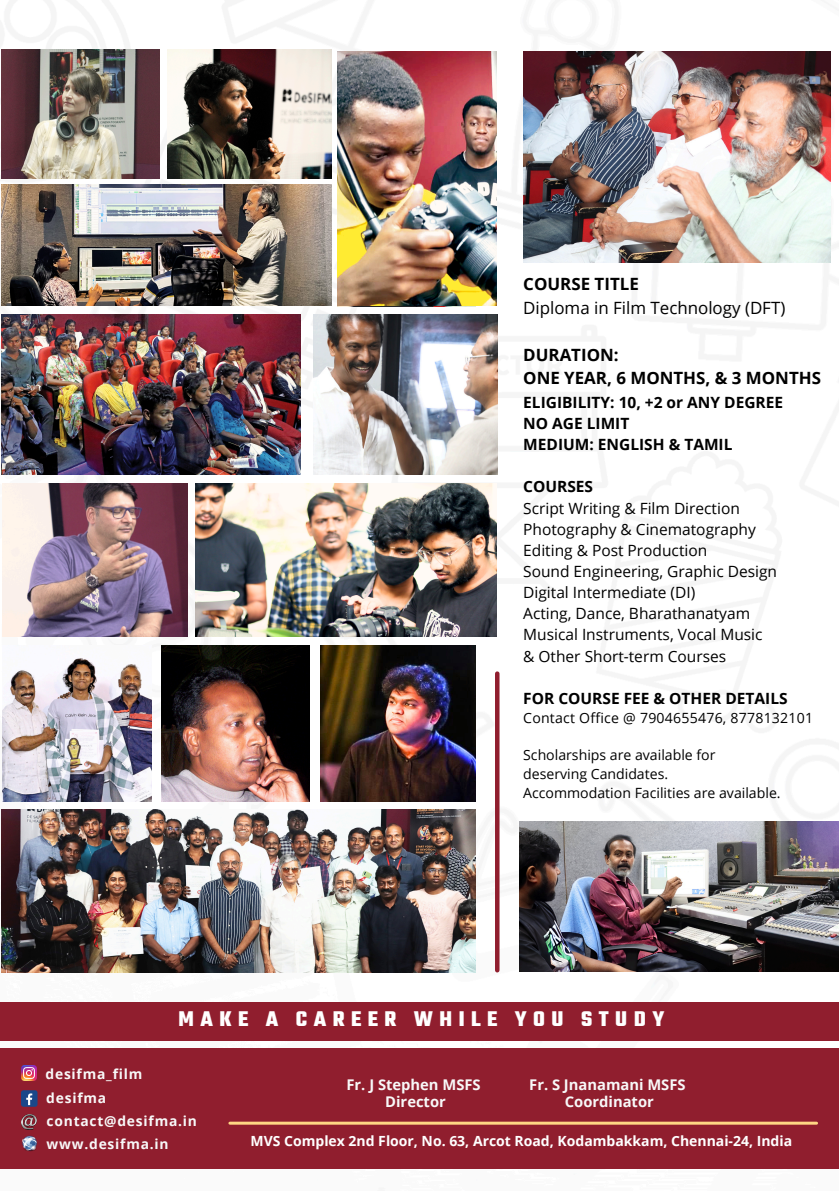
<style>
.page{position:relative;width:839px;height:1191px;background:#fff}
.page>*{position:absolute;margin:0;border:0;box-sizing:border-box;transform-origin:0 0}
.t1{font:700 23px "Teko";letter-spacing:.28em;color:#fff}
.t2{font:17px/23.4px "Open Sans";color:#000}
.t3{font:700 17px/23.4px "Open Sans";color:#000}
.t4{font:15.6px/21.2px "Open Sans";color:#000}
.t5{font:700 15.6px/21.2px "Open Sans";color:#000}
.t6{font:700 14.8px/17px "Open Sans";color:#f8f8f8;text-align:center}
.t7{font:14px "Open Sans";color:#000}
.t8{font:700 14px "Open Sans";color:#fff}
.t9{font:700 13.8px "Open Sans";letter-spacing:.055em;color:#f8f8f8}
.s1{font-weight:700}
</style>
<div class="page">
<img style="left:0;top:49px;width:838px;height:992px">
<div style="left:0;top:1048px;width:838px;height:121px;background:#901e2e"></div>
<svg style="left:22px;top:1136px;width:15px;height:15px"></svg>
<img style="left:21px;top:1114px;width:15px;height:15px">
<img style="left:21px;top:1066px;width:15px;height:15px">
<div style="left:21px;top:1090px;width:17px;height:17px;background:#1a4789;border-radius:3px"></div>
<svg style="left:26px;top:1093px;width:6px;height:12px"></svg>
<hr style="left:230px;top:1122px;width:586px;height:3px;background:#ffd684">
<div style="left:1px;top:1003px;width:837px;height:38px;background:#901e2e"></div>
<img style="left:2px;top:50px;width:157px;height:129px">
<img style="left:167px;top:50px;width:164px;height:129px">
<img style="left:2px;top:184px;width:330px;height:122px">
<img style="left:3px;top:483px;width:184px;height:153px">
<img style="left:2px;top:314px;width:298px;height:161px">
<img style="left:195px;top:483px;width:302px;height:153px">
<img style="left:320px;top:645px;width:155px;height:156px">
<img style="left:3px;top:645px;width:148px;height:156px">
<img style="left:161px;top:645px;width:149px;height:156px">
<hr style="left:495px;top:674px;width:4px;height:296px;background:#901e2e">
<img style="left:519px;top:822px;width:319px;height:150px">
<img style="left:2px;top:809px;width:474px;height:164px">
<img style="left:523px;top:51px;width:307px;height:211px">
<img style="left:314px;top:314px;width:183px;height:160px">
<img style="left:338px;top:52px;width:159px;height:253px">
<p class="t2" style="left:523px;top:272px;width:263px"><span class="s1">COURSE TITLE<br></span>Diploma in Film Technology (DFT)</p>
<p class="t3" style="left:523px;top:343px;width:299px">DURATION:<br>ONE YEAR, 6 MONTHS, &amp; 3 MONTHS</p>
<p class="t5" style="left:523px;top:391px;width:261px">ELIGIBILITY: 10, +2 or ANY DEGREE<br>NO AGE LIMIT<br>MEDIUM: ENGLISH &amp; TAMIL</p>
<p class="t4" style="left:523px;top:476px;width:255px"><span class="s1">COURSES<br></span>Script Writing &amp; Film Direction<br>Photography &amp; Cinematography<br>Editing &amp; Post Production<br>Sound Engineering, Graphic Design<br>Digital Intermediate (DI)<br>Acting, Dance, Bharathanatyam<br>Musical Instruments, Vocal Music &amp; Other Short-term Courses</p>
<p class="t5" style="left:523px;top:687px;width:266px">FOR COURSE FEE &amp; OTHER DETAILS</p>
<p class="t7" style="left:523px;top:708px;width:291px">Contact Office @ 7904655476, 8778132101</p>
<h2 class="t7" style="left:523px;top:745px;width:194px">Scholarships are available for</h2>
<h3 class="t7" style="left:523px;top:764px;width:146px">deserving Candidates.</h3>
<p class="t7" style="left:523px;top:783px;width:259px">Accommodation Facilities are available.</p>
<p class="t1" style="left:179px;top:1004px;width:487px">MAKE A CAREER WHILE YOU STUDY</p>
<p class="t9" style="left:46px;top:1064px;width:98px">desifma_film</p>
<p class="t9" style="left:46px;top:1088px;width:61px">desifma</p>
<p class="t9" style="left:47px;top:1112px;width:152px">contact@desifma.in</p>
<p class="t6" style="left:346px;top:1076px;width:136px">Fr. J Stephen MSFS<br>Director</p>
<p class="t6" style="left:529px;top:1076px;width:158px">Fr. S Jnanamani MSFS<br>Coordinator</p>
<p class="t9" style="left:47px;top:1134px;width:123px">www.desifma.in</p>
<p class="t8" style="left:250px;top:1131px;width:543px">MVS Complex 2nd Floor, No. 63, Arcot Road, Kodambakkam, Chennai-24, India</p>
</div>
